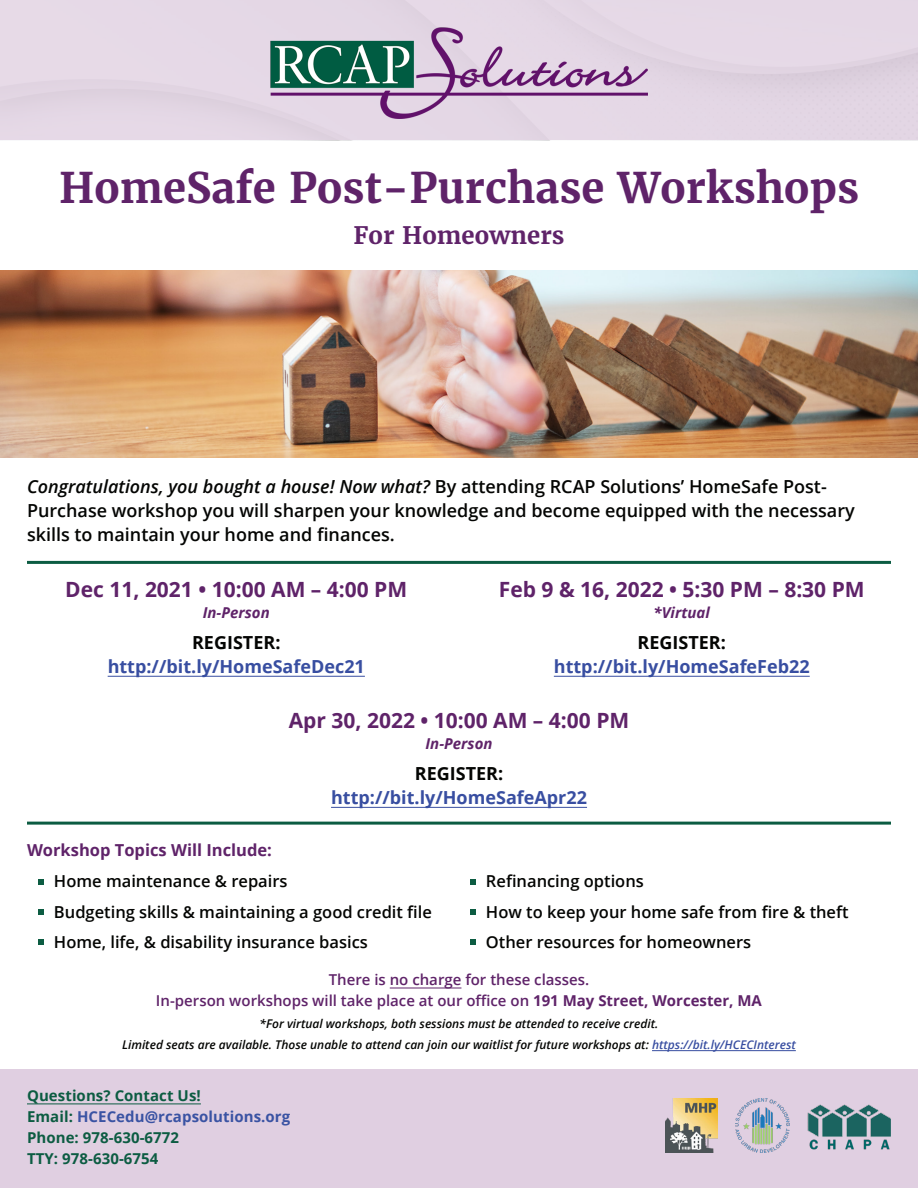
<style>
.page{position:relative;width:918px;height:1188px;background:#fff}
.page>*{position:absolute;margin:0;border:0;box-sizing:border-box;transform-origin:0 0}
.t1{font:700 42px "Merriweather";color:#5f2369}
.t2{font:700 24px "Merriweather";color:#5f2369}
.t3{font:700 21px "Open Sans";color:#5f2369}
.t4{font:600 18px/24px "Open Sans";color:#040503}
.t5{font:700 18px/24px "Open Sans";color:#384ea1;text-align:center}
.t6{font:600 16.5px "Open Sans";color:#040503}
.t7{font:700 16.5px "Open Sans";color:#5f2369}
.t8{font:600 15px/21px "Open Sans";color:#5f2369;text-align:center}
.t9{font:700 15px/21px "Open Sans";letter-spacing:.005em;color:#0c5c42}
.t10{font:italic 700 15px "Open Sans";color:#5f2369}
.t11{font:italic 600 12px/21px "Open Sans";color:#040503;text-align:center}
.s1{font-style:italic}
.s2{color:#040503}
.s3{font-weight:700}
.s4{color:#384ea1}
.s5{color:#3a53a3}
</style>
<div class="page">
<div style="left:0;top:0;width:918px;height:140px;background:#e5d8e6"></div>
<img style="left:271px;top:27px;width:376px;height:92px">
<img style="left:0;top:270px;width:918px;height:188px">
<svg style="left:38px;top:879px;width:5px;height:6px"></svg>
<svg style="left:38px;top:909px;width:5px;height:6px"></svg>
<svg style="left:38px;top:940px;width:5px;height:5px"></svg>
<svg style="left:470px;top:879px;width:5px;height:6px"></svg>
<svg style="left:470px;top:909px;width:5px;height:6px"></svg>
<svg style="left:470px;top:940px;width:5px;height:5px"></svg>
<hr style="left:27px;top:561px;width:864px;height:3px;background:#0c5c42">
<hr style="left:27px;top:822px;width:864px;height:3px;background:#0c5c42">
<div style="left:0;top:1069px;width:918px;height:119px;background:#e0cfe1"></div>
<img style="left:736px;top:1099px;width:54px;height:54px">
<img style="left:808px;top:1104px;width:83px;height:46px">
<img style="left:666px;top:1099px;width:52px;height:54px">
<hr style="left:108px;top:676px;width:257px;height:1px;background:#384ea1">
<hr style="left:554px;top:676px;width:256px;height:1px;background:#384ea1">
<hr style="left:331px;top:807px;width:256px;height:1px;background:#384ea1">
<hr style="left:27px;top:1104px;width:174px;height:1px;background:#0c5c42">
<hr style="left:390px;top:988px;width:71px;height:1px;background:#5f2369">
<hr style="left:652px;top:1050px;width:144px;height:1px;background:#384ea1">
<p class="t1" style="left:59px;top:161px;width:801px">HomeSafe Post-Purchase Workshops</p>
<p class="t2" style="left:354px;top:220px;width:212px">For Homeowners</p>
<p class="t4" style="left:27px;top:474px;width:829px"><span class="s1">Congratulations, you bought a house! Now what?</span> By attending RCAP Solutions’ HomeSafe Post-<br>Purchase workshop you will sharpen your knowledge and become equipped with the necessary skills to maintain your home and finances.</p>
<p class="t3" style="left:65px;top:574px;width:344px">Dec 11, 2021 • 10:00 AM – 4:00 PM</p>
<p class="t10" style="left:203px;top:602px;width:69px">In-Person</p>
<p class="t5" style="left:108px;top:630px;width:259px"><span class="s2">REGISTER: </span>http://bit.ly/HomeSafeDec21</p>
<p class="t3" style="left:289px;top:705px;width:342px">Apr 30, 2022 • 10:00 AM – 4:00 PM</p>
<p class="t10" style="left:425px;top:733px;width:69px">In-Person</p>
<p class="t5" style="left:331px;top:761px;width:257px"><span class="s2">REGISTER: </span>http://bit.ly/HomeSafeApr22</p>
<p class="t7" style="left:27px;top:838px;width:246px">Workshop Topics Will Include:</p>
<p class="t6" style="left:54px;top:870px;width:235px">Home maintenance &amp; repairs</p>
<p class="t6" style="left:54px;top:900px;width:380px">Budgeting skills &amp; maintaining a good credit file</p>
<p class="t6" style="left:54px;top:931px;width:315px">Home, life, &amp; disability insurance basics</p>
<p class="t3" style="left:499px;top:574px;width:367px">Feb 9 &amp; 16, 2022 • 5:30 PM – 8:30 PM</p>
<p class="t10" style="left:654px;top:602px;width:58px">*Virtual</p>
<p class="t5" style="left:554px;top:630px;width:257px"><span class="s2">REGISTER: </span>http://bit.ly/HomeSafeFeb22</p>
<p class="t6" style="left:486px;top:870px;width:159px">Refinancing options</p>
<p class="t6" style="left:486px;top:900px;width:364px">How to keep your home safe from fire &amp; theft</p>
<p class="t6" style="left:486px;top:931px;width:267px">Other resources for homeowners</p>
<p class="t8" style="left:156px;top:969px;width:607px">There is no charge for these classes.<br>In-person workshops will take place at our office on <span class="s3">191 May Street, Worcester, MA</span></p>
<p class="t11" style="left:122px;top:1013px;width:675px">*For virtual workshops, both sessions must be attended to receive credit.<br>Limited seats are available. Those unable to attend can join our waitlist for future workshops at: <span class="s4">https://bit.ly/HCECInterest</span></p>
<p class="t9" style="left:27px;top:1085px;width:265px">Questions? Contact Us!<br>Email: <span class="s5">HCECedu@rcapsolutions.org<br></span>Phone: 978-630-6772<br>TTY: 978-630-6754</p>
</div>
